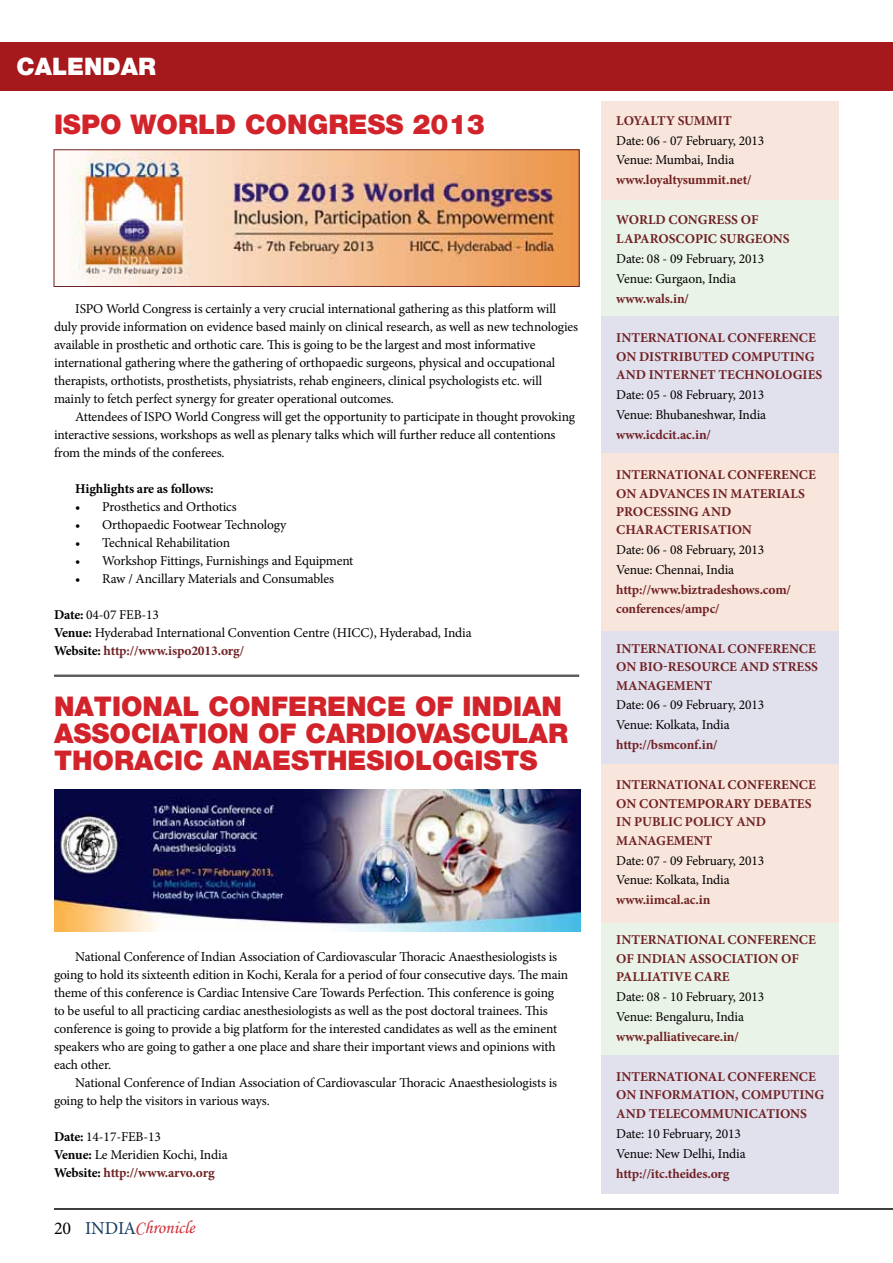
<style>
.page{position:relative;width:893px;height:1263px;background:#fff}
.page>*{position:absolute;margin:0;border:0;box-sizing:border-box;transform-origin:0 0}
.t1{font:900 27px/27px "Helvetica Neue LT";color:#d2232a}
.t2{font:900 24px "Helvetica Neue LT";color:#fff}
.t3{font:18.3px "Monotype Corsiva";color:#cc2f36}
.t4{font:13.5px/18px "Minion Pro";letter-spacing:-.01em;color:#000}
.t5{font:700 13.5px/18.5px "Minion Pro";letter-spacing:-.01em;color:#702224}
.t6{font:700 13.5px "Minion Pro";letter-spacing:-.01em;color:#000}
.s1{font-weight:700}
.s2{font-weight:700;color:#702224}
.s3{font-family:"Minion Pro";font-size:18px;color:#000}
.s4{font-family:"Minion Pro";color:#173d62}
</style>
<div class="page">
<div style="left:0;top:43px;width:893px;height:48px;background:#a5181c"></div>
<hr style="left:54px;top:1208px;width:839px;height:2px;background:#000">
<div style="left:601px;top:101px;width:238px;height:100px;background:#f8e5dc"></div>
<div style="left:601px;top:452px;width:238px;height:179px;background:#f8e5dc"></div>
<div style="left:601px;top:763px;width:238px;height:161px;background:#f8e5dc"></div>
<div style="left:601px;top:201px;width:238px;height:115px;background:#eaf3e7"></div>
<div style="left:601px;top:924px;width:238px;height:132px;background:#eaf3e7"></div>
<div style="left:601px;top:316px;width:238px;height:136px;background:#e1e0ed"></div>
<div style="left:601px;top:631px;width:238px;height:132px;background:#e1e0ed"></div>
<div style="left:601px;top:1056px;width:238px;height:138px;background:#e1e0ed"></div>
<img style="left:69px;top:152px;width:508px;height:133px">
<div style="left:54px;top:150px;width:525px;height:137px;border:1px solid #702224"></div>
<hr style="left:54px;top:674px;width:525px;height:3px;background:#58595b">
<img style="left:54px;top:789px;width:526px;height:142px">
<h2 class="t2" style="left:17px;top:53px;width:18px">CALE</h2>
<h2 class="t2" style="left:84px;top:53px;width:74px">NDAR</h2>
<h1 class="t1" style="left:54px;top:111px;width:213px">ISPO WORLD CON</h1>
<h1 class="t1" style="left:308px;top:111px;width:179px">GRESS 2013</h1>
<p class="t4" style="left:54px;top:299px;width:526px;text-indent:21px">ISPO World Congress is certainly a very crucial international gathering as this platform will duly provide information on evidence based mainly on clinical research, as well as new technologies available in prosthetic and orthotic care. This is going to be the largest and most informative international gathering where the gathering of orthopaedic surgeons, physical and occupational therapists, orthotists, prosthetists, physiatrists, rehab engineers, clinical psychologists etc. will mainly to fetch perfect synergy for greater operational outcomes.</p>
<p class="t4" style="left:54px;top:407px;width:523px;text-indent:21px">Attendees of ISPO World Congress will get the opportunity to participate in thought provoking interactive sessions, workshops as well as plenary talks which will further reduce all contentions from the minds of the conferees.</p>
<p class="t6" style="left:75px;top:479px;width:140px">HIGHLIGHTS ARE AS FOLLOWS:</p>
<p class="t4" style="left:75px;top:497px;width:163px">• Prosthetics and Orthotics</p>
<p class="t4" style="left:75px;top:515px;width:213px">• Orthopaedic Footwear Technology</p>
<p class="t4" style="left:75px;top:533px;width:156px">• Technical Rehabilitation</p>
<p class="t4" style="left:75px;top:551px;width:280px">• Workshop Fittings, Furnishings and Equipment</p>
<p class="t4" style="left:75px;top:569px;width:260px">• Raw / Ancillary Materials and Consumables</p>
<p class="t4" style="left:54px;top:605px;width:419px"><span class="s1">DATE:</span> 04-07 FEB-13<br><span class="s1">VENUE:</span> Hyderabad International Convention Centre (HICC), Hyderabad, India<br><span class="s1">WEBSITE:</span> <span class="s2">HTTP://WWW.ISPO2013.ORG/</span></p>
<h1 class="t1" style="left:54px;top:693px;width:176px">NATIONAL CON</h1>
<h1 class="t1" style="left:271px;top:693px;width:209px">FERENCE OF IND</h1>
<h1 class="t1" style="left:513px;top:693px;width:47px">IAN</h1>
<h1 class="t1" style="left:54px;top:720px;width:21px">ASSO</h1>
<h1 class="t1" style="left:54px;top:720px;width:507px;text-indent:77px">CIATION OF CARDIOVASCULAR<br>THORACIC ANAESTHESIOLOGISTS</h1>
<p class="t4" style="left:54px;top:948px;width:516px;text-indent:21px">National Conference of Indian Association of Cardiovascular Thoracic Anaesthesiologists is going to hold its sixteenth edition in Kochi, Kerala for a period of four consecutive days. The main theme of this conference is Cardiac Intensive Care Towards Perfection. This conference is going to be useful to all practicing cardiac anesthesiologists as well as the post doctoral trainees. This conference is going to provide a big platform for the interested candidates as well as the eminent speakers who are going to gather a one place and share their important views and opinions with each other.</p>
<p class="t4" style="left:54px;top:1074px;width:505px;text-indent:21px">National Conference of Indian Association of Cardiovascular Thoracic Anaesthesiologists is going to help the visitors in various ways.</p>
<p class="t4" style="left:54px;top:1128px;width:175px"><span class="s1">DATE:</span> 14-17-FEB-13<br><span class="s1">VENUE:</span> Le Meridien Kochi, India<br><span class="s1">WEBSITE:</span> <span class="s2">HTTP://WWW.ARVO.ORG</span></p>
<h3 class="t3" style="left:54px;top:1216px;width:142px"><span class="s3">20</span> <span class="s4">INDIA</span>Chronicle</h3>
<p class="t5" style="left:616px;top:111px;width:17px">LOYALTY</p>
<p class="t5" style="left:678px;top:111px;width:17px">SUMMIT</p>
<p class="t4" style="left:616px;top:130px;width:149px;line-height:20px">Date: 06 - 07 February, 2013<br>Venue: Mumbai, India</p>
<p class="t5" style="left:616px;top:171px;width:137px">WWW.LOYALTYSUMMIT.NET/</p>
<p class="t5" style="left:616px;top:211px;width:23px">WORLD</p>
<p class="t5" style="left:668px;top:211px;width:19px">CONGRESS</p>
<p class="t5" style="left:741px;top:211px;width:10px">OF</p>
<p class="t5" style="left:616px;top:229px;width:18px">LAPAROSCOPIC</p>
<p class="t5" style="left:720px;top:229px;width:17px">SURGEONS</p>
<p class="t4" style="left:616px;top:248px;width:149px;line-height:20px">Date: 08 - 09 February, 2013<br>Venue: Gurgaon, India</p>
<p class="t5" style="left:616px;top:289px;width:74px">WWW.WALS.IN/</p>
<p class="t5" style="left:616px;top:329px;width:15px">INTERNATIONAL</p>
<p class="t5" style="left:728px;top:329px;width:19px">CONFERENCE</p>
<p class="t5" style="left:616px;top:347px;width:42px">ON DISTRIBUTED</p>
<p class="t5" style="left:732px;top:347px;width:20px">COMPUTING</p>
<p class="t5" style="left:616px;top:366px;width:11px">AND</p>
<p class="t5" style="left:649px;top:366px;width:15px">INTERNET</p>
<p class="t5" style="left:719px;top:366px;width:19px">TECHNOLOGIES</p>
<p class="t4" style="left:616px;top:385px;width:152px;line-height:20px">Date: 05 - 08 February, 2013<br>Venue: Bhubaneshwar, India</p>
<p class="t5" style="left:616px;top:425px;width:96px">WWW.ICDCIT.AC.IN/</p>
<p class="t5" style="left:616px;top:465px;width:15px">INTERNATIONAL</p>
<p class="t5" style="left:728px;top:465px;width:19px">CONFERENCE</p>
<p class="t5" style="left:616px;top:484px;width:43px">ON ADVANCES</p>
<p class="t5" style="left:713px;top:484px;width:39px">IN MATERIALS</p>
<p class="t5" style="left:616px;top:502px;width:18px">PROCESSING</p>
<p class="t5" style="left:702px;top:502px;width:11px">AND</p>
<p class="t5" style="left:616px;top:521px;width:19px">CHARACTERISATION</p>
<p class="t4" style="left:616px;top:540px;width:149px;line-height:20px">Date: 06 - 08 February, 2013<br>Venue: Chennai, India</p>
<p class="t5" style="left:616px;top:580px;width:176px">HTTP://WWW.BIZTRADESHOWS.COM/<br>CONFERENCES/AMPC/</p>
<p class="t5" style="left:616px;top:639px;width:15px">INTERNATIONAL</p>
<p class="t5" style="left:728px;top:639px;width:10px">CONFERENCE</p>
<p class="t5" style="left:616px;top:657px;width:62px">ON BIO-RESOURCE</p>
<p class="t5" style="left:740px;top:657px;width:11px">AND</p>
<p class="t5" style="left:772px;top:657px;width:16px">STRESS</p>
<p class="t5" style="left:616px;top:676px;width:23px">MANAGEMENT</p>
<p class="t4" style="left:616px;top:695px;width:149px;line-height:20px">Date: 06 - 09 February, 2013<br>Venue: Kolkata, India</p>
<p class="t5" style="left:616px;top:736px;width:103px">HTTP://BSMCONF.IN/</p>
<p class="t5" style="left:616px;top:775px;width:15px">INTERNATIONAL</p>
<p class="t5" style="left:728px;top:775px;width:19px">CONFERENCE</p>
<p class="t5" style="left:616px;top:794px;width:43px">ON CONTEMPORARY</p>
<p class="t5" style="left:754px;top:794px;width:19px">DEBATES</p>
<p class="t5" style="left:616px;top:812px;width:35px">IN PUBLIC</p>
<p class="t5" style="left:685px;top:812px;width:18px">POLICY</p>
<p class="t5" style="left:736px;top:812px;width:11px">AND</p>
<p class="t5" style="left:616px;top:831px;width:23px">MANAGEMENT</p>
<p class="t4" style="left:616px;top:850px;width:149px;line-height:20px">Date: 07 - 09 February, 2013<br>Venue: Kolkata, India</p>
<p class="t5" style="left:616px;top:891px;width:96px">WWW.IIMCAL.AC.IN</p>
<p class="t5" style="left:616px;top:930px;width:15px">INTERNATIONAL</p>
<p class="t5" style="left:728px;top:930px;width:19px">CONFERENCE</p>
<p class="t5" style="left:616px;top:949px;width:36px">OF INDIAN</p>
<p class="t5" style="left:689px;top:949px;width:19px">ASSOCIATION</p>
<p class="t5" style="left:781px;top:949px;width:10px">OF</p>
<p class="t5" style="left:616px;top:967px;width:16px">PALLIATIVE</p>
<p class="t5" style="left:694px;top:967px;width:19px">CARE</p>
<p class="t4" style="left:616px;top:987px;width:149px;line-height:20px">Date: 08 - 10 February, 2013<br>Venue: Bengaluru, India</p>
<p class="t5" style="left:616px;top:1027px;width:124px">WWW.PALLIATIVECARE.IN/</p>
<p class="t5" style="left:616px;top:1067px;width:15px">INTERNATIONAL</p>
<p class="t5" style="left:728px;top:1067px;width:19px">CONFERENCE</p>
<p class="t5" style="left:616px;top:1086px;width:39px">ON INFORMATION</p>
<p class="t5" style="left:735px;top:1086px;width:26px">, COMPUTING</p>
<p class="t5" style="left:616px;top:1104px;width:11px">AND</p>
<p class="t5" style="left:649px;top:1104px;width:19px">TELECOMMUNICATIONS</p>
<p class="t4" style="left:616px;top:1123px;width:131px;line-height:20px">Date: 10 February, 2013<br>Venue: New Delhi, India</p>
<p class="t5" style="left:616px;top:1164px;width:115px">HTTP://ITC.THEIDES.ORG</p>
</div>
